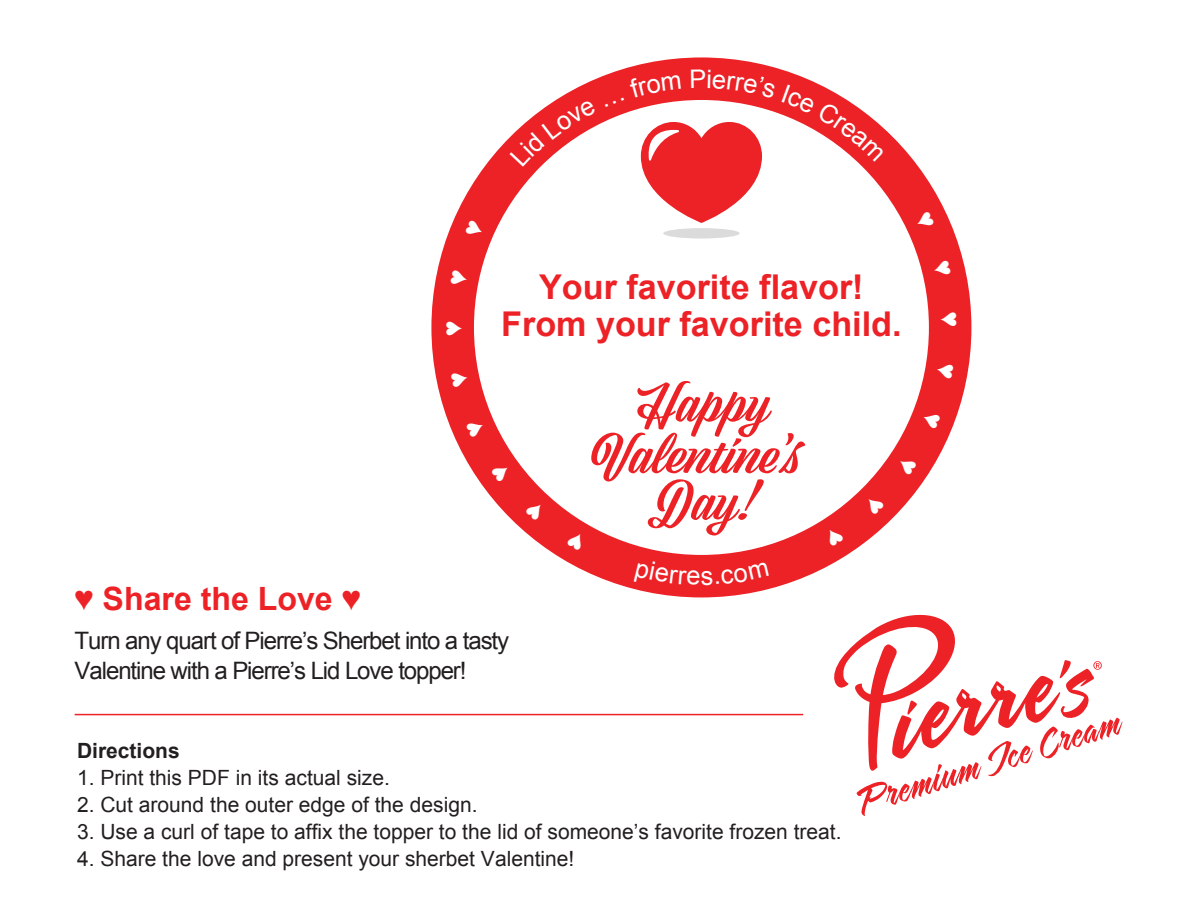
<style>
.page{position:relative;width:1188px;height:918px;background:#fff}
.page>*{position:absolute;margin:0;border:0;box-sizing:border-box;transform-origin:0 0}
.t1{font:48.15px/51.6px "Viktor Script";color:#ec2227;text-align:center;scale:1.25 1}
.t2{font:700 34.2px/36.3px "Arial";color:#ec2227;text-align:center}
.t3{font:700 32.1px "Arial";color:#ec2227}
.t4{font:25.5px "Arial";color:#fff}
.t5{font:24px/30px "Arial";letter-spacing:-.045em;color:#231f20}
.t6{font:21px "Arial";color:#231f20}
.t7{font:700 21px "Arial";color:#231f20}
</style>
<div class="page">
<svg style="left:834px;top:614px;width:289px;height:202px"></svg>
<svg style="left:431px;top:57px;width:540px;height:540px"></svg>
<hr style="left:75px;top:714px;width:728px;height:1px;background:#ec2227">
<svg style="left:510px;top:100px;width:86px;height:67px"></svg>
<div style="left:605px;top:75px;width:76px;height:32px;background:#ec2227"></div>
<div style="left:691px;top:69px;width:85px;height:30px;background:#ec2227"></div>
<svg style="left:782px;top:84px;width:102px;height:78px"></svg>
<svg style="left:567px;top:531px;width:19px;height:20px"></svg>
<svg style="left:525px;top:500px;width:21px;height:21px"></svg>
<svg style="left:491px;top:462px;width:21px;height:21px"></svg>
<svg style="left:466px;top:419px;width:20px;height:19px"></svg>
<svg style="left:451px;top:371px;width:18px;height:17px"></svg>
<svg style="left:450px;top:270px;width:18px;height:16px"></svg>
<svg style="left:465px;top:220px;width:20px;height:18px"></svg>
<svg style="left:915px;top:211px;width:20px;height:19px"></svg>
<svg style="left:933px;top:261px;width:18px;height:16px"></svg>
<svg style="left:941px;top:313px;width:16px;height:14px"></svg>
<svg style="left:936px;top:363px;width:18px;height:16px"></svg>
<svg style="left:921px;top:411px;width:20px;height:18px"></svg>
<svg style="left:897px;top:455px;width:20px;height:20px"></svg>
<svg style="left:864px;top:494px;width:21px;height:21px"></svg>
<svg style="left:824px;top:526px;width:20px;height:20px"></svg>
<div style="left:634px;top:562px;width:135px;height:23px;background:#ec2227"></div>
<p class="t4" style="left:436px;top:336px;width:17px;rotate:-90deg">♥</p>
<h2 class="t2" style="left:501px;top:270px;width:402px">Your favorite flavor!<br>From your favorite child.</h2>
<h1 class="t1" style="left:591px;top:379px;width:169px">Happy<br>Valentine’s</h1>
<h1 class="t1" style="left:648px;top:477px;width:87px">Day!</h1>
<h3 class="t3" style="left:75px;top:577px;width:288px">♥ Share the Love ♥</h3>
<p class="t5" style="left:75px;top:626px;width:436px">Turn any quart of Pierre’s Sherbet into a tasty<br>Valentine with a Pierre’s Lid Love topper!</p>
<p class="t7" style="left:77px;top:737px;width:104px">Directions</p>
<p class="t6" style="left:77px;top:764px;width:314px">1. Print this PDF in its actual size.</p>
<p class="t6" style="left:77px;top:791px;width:402px">2. Cut around the outer edge of the design.</p>
<p class="t6" style="left:77px;top:818px;width:766px">3. Use a curl of tape to affix the topper to the lid of someone’s favorite frozen treat.</p>
<p class="t6" style="left:77px;top:845px;width:499px">4. Share the love and present your sherbet Valentine!</p>
</div>
